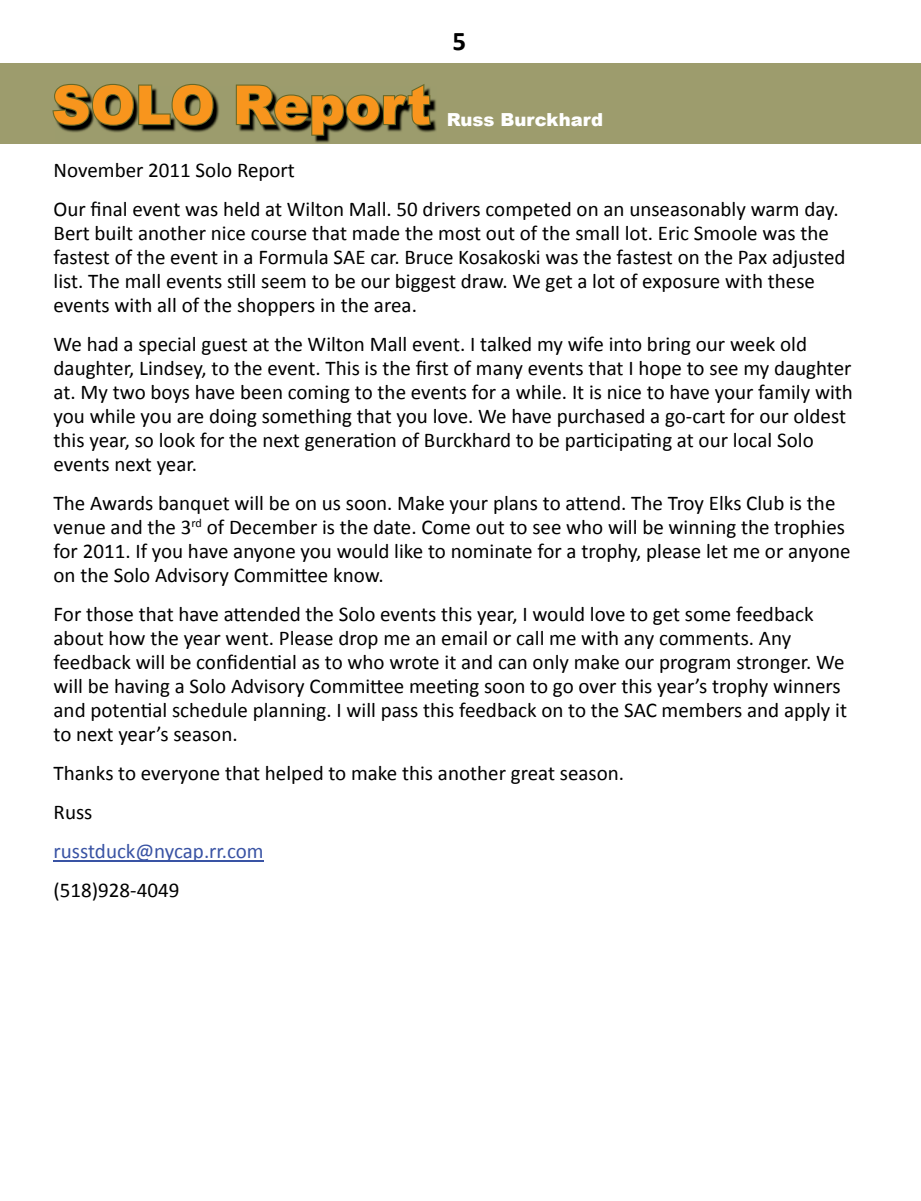
<style>
.page{position:relative;width:921px;height:1201px;background:#fff}
.page>*{position:absolute;margin:0;border:0;box-sizing:border-box;transform-origin:0 0}
.t1{font:900 53.7px "Arial";color:#f8951d}
.t2{font:700 27px "Calibri";color:#000}
.t3{font:21px/24px "Calibri";color:#000}
.t4{font:21px "Calibri";color:#3953a4}
.t5{font:900 18px "Arial";color:#fff}
</style>
<div class="page">
<div style="left:0;top:63px;width:920px;height:80px;background:#9d9c6d"></div>
<img style="left:59px;top:95px;width:377px;height:47px">
<svg style="left:52px;top:84px;width:163px;height:43px"></svg>
<svg style="left:234px;top:84px;width:198px;height:53px"></svg>
<hr style="left:54px;top:860px;width:210px;height:1px;background:#3953a4">
<p class="t2" style="left:452px;top:24px;width:15px">5</p>
<h1 class="t1" style="left:52px;top:66px;width:380px">SOLO Report</h1>
<p class="t5" style="left:446px;top:107px;width:158px">Russ Burckhard</p>
<p class="t3" style="left:54px;top:151px;width:786px;line-height:39px">November 2011 Solo Report<br>Our final event was held at Wilton Mall. 50 drivers competed on an unseasonably warm day.</p>
<p class="t3" style="left:54px;top:221px;width:793px">Bert built another nice course that made the most out of the small lot. Eric Smoole was the fastest of the event in a Formula SAE car. Bruce Kosakoski was the fastest on the Pax adjusted list. The mall events still seem to be our biggest draw. We get a lot of exposure with these events with all of the shoppers in the area.</p>
<p class="t3" style="left:54px;top:332px;width:800px">We had a special guest at the Wilton Mall event. I talked my wife into bring our week old daughter, Lindsey, to the event. This is the first of many events that I hope to see my daughter at. My two boys have been coming to the events for a while. It is nice to have your family with you while you are doing something that you love. We have purchased a go-cart for our oldest this year, so look for the next generation of Burckhard to be participating at our local Solo events next year.</p>
<p class="t3" style="left:54px;top:491px;width:798px">The Awards banquet will be on us soon. Make your plans to attend. The Troy Elks Club is the venue and the 3<sup>rd</sup> of December is the date. Come out to see who will be winning the trophies for 2011. If you have anyone you would like to nominate for a trophy, please let me or anyone on the Solo Advisory Committee know.</p>
<p class="t3" style="left:54px;top:602px;width:794px">For those that have attended the Solo events this year, I would love to get some feedback about how the year went. Please drop me an email or call me with any comments. Any feedback will be confidential as to who wrote it and can only make our program stronger. We will be having a Solo Advisory Committee meeting soon to go over this year’s trophy winners and potential schedule planning. I will pass this feedback on to the SAC members and apply it to next year’s season.</p>
<p class="t3" style="left:54px;top:754px;width:572px;line-height:39px">Thanks to everyone that helped to make this another great season.<br>Russ</p>
<p class="t4" style="left:54px;top:838px;width:211px">russtduck@nycap.rr.com</p>
<p class="t3" style="left:54px;top:878px;width:127px">(518)928-4049</p>
</div>
